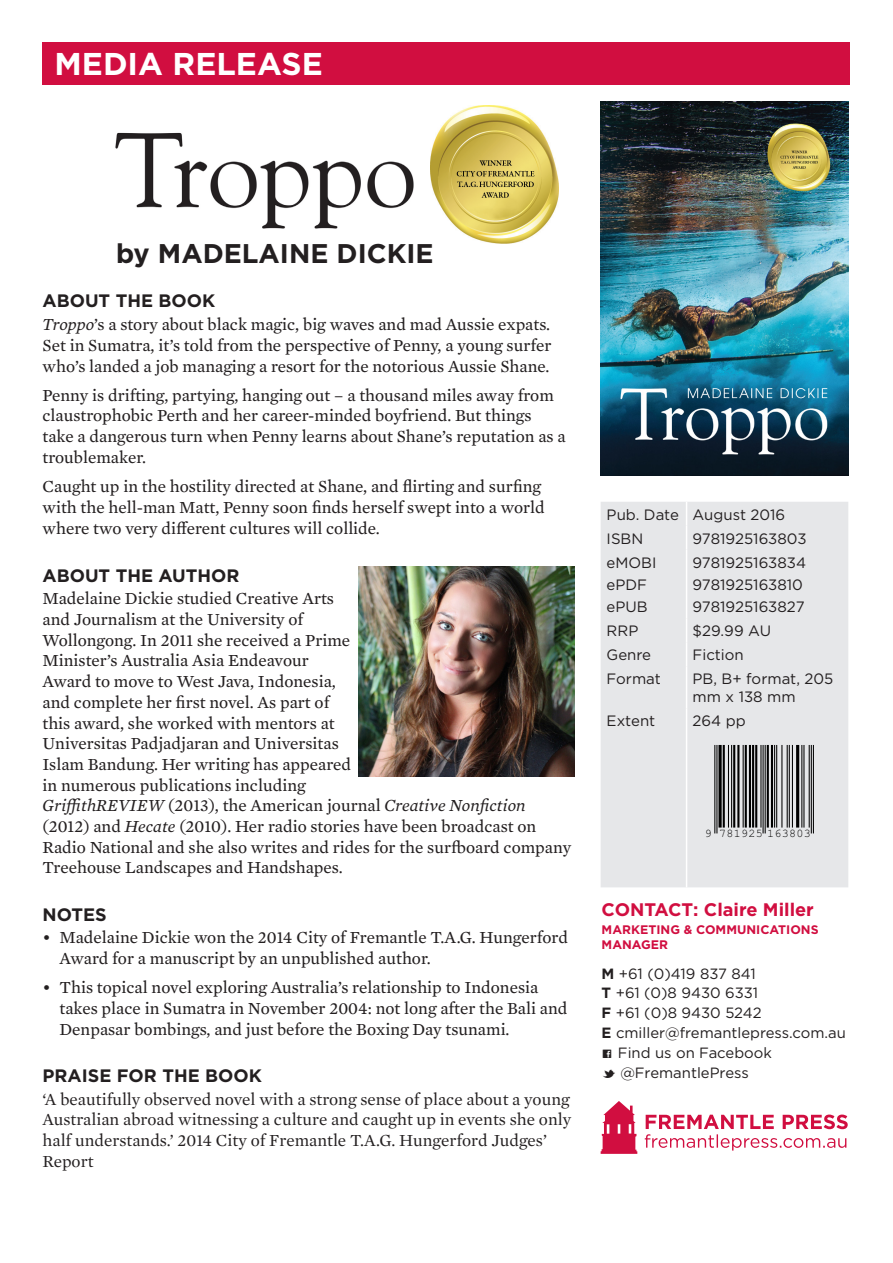
<style>
.page{position:relative;width:893px;height:1263px;background:#fff}
.page>*{position:absolute;margin:0;border:0;box-sizing:border-box;transform-origin:0 0}
.t1{font:700 31.5px "Gotham";color:#fff}
.Author{font:700 27px "Gotham";color:#231f20}
.t2{font:700 18.15px "Gotham";color:#d10e40}
.t3{font:700 18px "Gotham";color:#231f20}
.Body_Copy{font:17.25px/20.7px "Mercury Text G2";color:#231f20}
.Body_Copy-2{font:17.25px/20.7px "Mercury Text G1 Roman";color:#231f20}
.Specs_Entries{font:15px/18px "Gotham";color:#231f20}
.BC_Tabs{font:14.85px/19.8px "Gotham";color:#231f20}
.t4{font:700 12.45px/15.9px "Gotham";color:#d10e40}
.t5{font:11.7px "Helvetica";letter-spacing:.025em;color:#000}
.s1{font-style:italic}
.s2{font-weight:700}
.s3{font-family:"Social Logos"}
</style>
<div class="page">
<div style="left:43px;top:43px;width:807px;height:42px;background:#d10e40"></div>
<img style="left:115px;top:132px;width:316px;height:97px">
<img style="left:601px;top:102px;width:248px;height:373px">
<svg style="left:645px;top:1114px;width:203px;height:36px"></svg>
<svg style="left:601px;top:1101px;width:36px;height:53px"></svg>
<div style="left:601px;top:502px;width:247px;height:385px;background:#e6e7e9"></div>
<svg style="left:686px;top:502px;width:1px;height:48px"></svg>
<hr style="left:686px;top:550px;width:1px;height:68px;background:#fff">
<svg style="left:686px;top:618px;width:1px;height:48px"></svg>
<hr style="left:686px;top:666px;width:1px;height:42px;background:#fff">
<hr style="left:686px;top:708px;width:1px;height:179px;background:#fff">
<hr style="left:714px;top:745px;width:1px;height:88px;background:#000">
<hr style="left:716px;top:745px;width:1px;height:88px;background:#000">
<svg style="left:718px;top:745px;width:4px;height:82px"></svg>
<hr style="left:723px;top:745px;width:2px;height:82px;background:#000">
<hr style="left:728px;top:745px;width:1px;height:82px;background:#000">
<hr style="left:731px;top:745px;width:1px;height:82px;background:#000">
<hr style="left:733px;top:745px;width:2px;height:82px;background:#000">
<hr style="left:737px;top:745px;width:2px;height:82px;background:#000">
<hr style="left:743px;top:745px;width:1px;height:82px;background:#000">
<hr style="left:745px;top:745px;width:2px;height:82px;background:#000">
<hr style="left:749px;top:745px;width:2px;height:82px;background:#000">
<hr style="left:752px;top:745px;width:2px;height:82px;background:#000">
<hr style="left:755px;top:745px;width:2px;height:82px;background:#000">
<hr style="left:760px;top:745px;width:1px;height:82px;background:#000">
<hr style="left:762px;top:745px;width:2px;height:88px;background:#000">
<hr style="left:765px;top:745px;width:1px;height:88px;background:#000">
<hr style="left:767px;top:745px;width:2px;height:82px;background:#000">
<hr style="left:771px;top:745px;width:2px;height:82px;background:#000">
<hr style="left:774px;top:745px;width:1px;height:82px;background:#000">
<hr style="left:776px;top:745px;width:1px;height:82px;background:#000">
<hr style="left:781px;top:745px;width:1px;height:82px;background:#000">
<hr style="left:787px;top:745px;width:1px;height:82px;background:#000">
<hr style="left:789px;top:745px;width:1px;height:82px;background:#000">
<hr style="left:792px;top:745px;width:1px;height:82px;background:#000">
<hr style="left:796px;top:745px;width:3px;height:82px;background:#000">
<hr style="left:801px;top:745px;width:1px;height:82px;background:#000">
<hr style="left:803px;top:745px;width:1px;height:82px;background:#000">
<hr style="left:809px;top:745px;width:1px;height:82px;background:#000">
<hr style="left:811px;top:745px;width:1px;height:88px;background:#000">
<hr style="left:813px;top:745px;width:1px;height:88px;background:#000">
<img style="left:359px;top:566px;width:215px;height:210px">
<img style="left:431px;top:105px;width:127px;height:138px">
<p class="t1" style="left:55px;top:43px;width:270px">MEDIA RELEASE</p>
<p class="Author" style="left:116px;top:235px;width:319px">by MADELAINE DICKIE</p>
<h1 class="t3" style="left:43px;top:289px;width:174px">ABOUT THE BOOK</h1>
<p class="Body_Copy" style="left:43px;top:313px;width:510px;text-align:justify"><span class="s1">Troppo</span>’s a story about black magic, big waves and mad Aussie expats.<br>Set in Sumatra, it’s told from the perspective of Penny, a young surfer who’s landed a job managing a resort for the notorious Aussie Shane.</p>
<p class="Body_Copy" style="left:43px;top:384px;width:525px">Penny is drifting, partying, hanging out – a thousand miles away from claustrophobic Perth and her career-minded boyfriend. But things take a dangerous turn when Penny learns about Shane’s reputation as a troublemaker.</p>
<p class="Body_Copy" style="left:43px;top:475px;width:504px;line-height:21.1px">Caught up in the hostility directed at Shane, and flirting and surfing with the hell-man Matt, Penny soon finds herself swept into a world where two very different cultures will collide.</p>
<h1 class="t3" style="left:43px;top:563px;width:199px">ABOUT THE AUTHOR</h1>
<p class="Body_Copy" style="left:43px;top:587px;width:530px">Madelaine Dickie studied Creative Arts<br>and Journalism at the University of<br>Wollongong. In 2011 she received a Prime<br>Minister’s Australia Asia Endeavour<br>Award to move to West Java, Indonesia,<br>and complete her first novel. As part of<br>this award, she worked with mentors at<br>Universitas Padjadjaran and Universitas<br>Islam Bandung. Her writing has appeared<br>in numerous publications including<br><span class="s1">GriffithREVIEW</span> (2013), the American journal <span class="s1">Creative Nonfiction </span>(2012) and <span class="s1">Hecate</span> (2010). Her radio stories have been broadcast on Radio National and she also writes and rides for the surfboard company Treehouse Landscapes and Handshapes.</p>
<h1 class="t3" style="left:43px;top:902px;width:66px">NOTES</h1>
<p class="Body_Copy" style="left:60px;top:926px;width:510px;text-indent:-17px">• Madelaine Dickie won the 2014 City of Fremantle T.A.G. Hungerford<br>Award for a manuscript by an unpublished author.</p>
<p class="Body_Copy" style="left:60px;top:976px;width:509px;text-indent:-17px">• This topical novel exploring Australia’s relationship to Indonesia takes place in Sumatra in November 2004: not long after the Bali and<br>Denpasar bombings, and just before the Boxing Day tsunami.</p>
<h1 class="t3" style="left:43px;top:1063px;width:221px">PRAISE FOR THE BOOK</h1>
<p class="Body_Copy-2" style="left:43px;top:1089px;width:530px">‘A beautifully observed novel with a strong sense of place about a young Australian abroad witnessing a culture and caught up in events she only half understands.’ 2014 City of Fremantle T.A.G. Hungerford Judges’ Report</p>
<p class="Specs_Entries" style="left:607px;top:505px;width:74px">Pub. Date</p>
<p class="Specs_Entries" style="left:693px;top:505px;width:94px">August 2016</p>
<p class="Specs_Entries" style="left:607px;top:529px;width:38px">ISBN</p>
<p class="Specs_Entries" style="left:693px;top:529px;width:116px">9781925163803</p>
<p class="Specs_Entries" style="left:607px;top:553px;width:51px">eMOBI</p>
<p class="Specs_Entries" style="left:607px;top:575px;width:42px">ePDF</p>
<p class="Specs_Entries" style="left:607px;top:598px;width:43px">ePUB</p>
<p class="Specs_Entries" style="left:693px;top:553px;width:115px">9781925163834</p>
<p class="Specs_Entries" style="left:693px;top:575px;width:112px">9781925163810</p>
<p class="Specs_Entries" style="left:693px;top:598px;width:114px">9781925163827</p>
<p class="Specs_Entries" style="left:607px;top:622px;width:33px">RRP</p>
<p class="Specs_Entries" style="left:693px;top:622px;width:80px">$29.99 AU</p>
<p class="Specs_Entries" style="left:607px;top:646px;width:46px">Genre</p>
<p class="Specs_Entries" style="left:693px;top:646px;width:53px">Fiction</p>
<p class="Specs_Entries" style="left:607px;top:670px;width:56px">Format</p>
<p class="Specs_Entries" style="left:693px;top:670px;width:142px">PB, B+ format, 205 mm x 138 mm</p>
<p class="Specs_Entries" style="left:607px;top:712px;width:50px">Extent</p>
<p class="Specs_Entries" style="left:693px;top:712px;width:55px">264 pp</p>
<p class="t5" style="left:705px;top:826px;width:108px">9 781925 163803</p>
<p class="t2" style="left:602px;top:898px;width:214px">CONTACT: Claire Miller</p>
<p class="t4" style="left:602px;top:921px;width:218px">MARKETING &amp; COMMUNICATIONS<br>MANAGER</p>
<p class="BC_Tabs" style="left:602px;top:963px;width:156px"><span class="s2">M</span> +61 (0)419 837 841</p>
<p class="BC_Tabs" style="left:602px;top:983px;width:162px"><span class="s2">T</span> +61 (0)8 9430 6331<br><span class="s2">F</span> +61 (0)8 9430 5242</p>
<p class="BC_Tabs" style="left:602px;top:1022px;width:246px"><span class="s2">E</span> cmiller@fremantlepress.com.au</p>
<p class="BC_Tabs" style="left:602px;top:1042px;width:172px"><span class="s3">C</span> Find us on Facebook<br><span class="s3">M</span> @FremantlePress</p>
</div>
